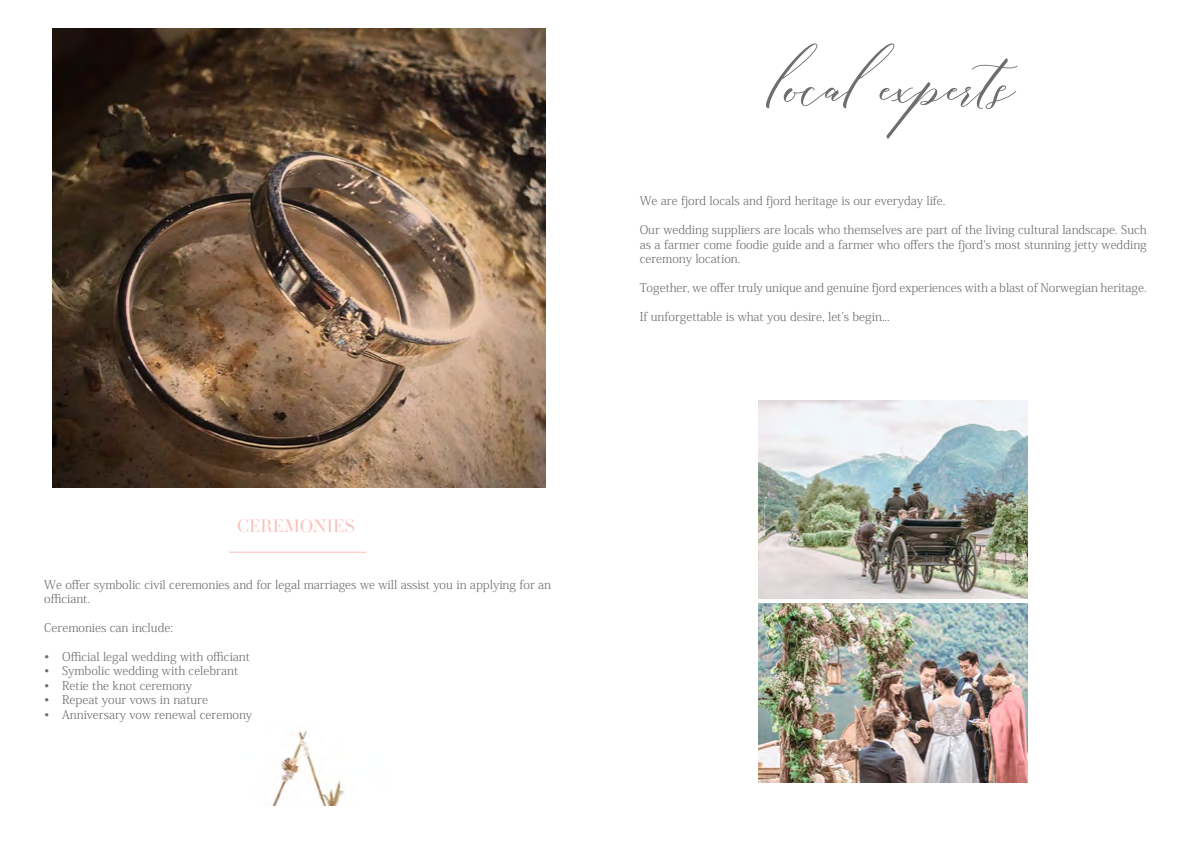
<style>
.page{position:relative;width:1191px;height:842px;background:#fff}
.page>*{position:absolute;margin:0;border:0;box-sizing:border-box;transform-origin:0 0}
.t1{font:108px "Batrisyia Script Alt";color:#6d6e71}
.t2{font:18px "Operetta 18";color:#fabfba}
.t3{font:300 12px/14.4px "Koz Min Pro";color:#6d6e71}
</style>
<div class="page">
<img style="left:52px;top:28px;width:493px;height:459px">
<hr style="left:229px;top:552px;width:137px;height:1px;background:#fabfba">
<img style="left:758px;top:400px;width:269px;height:199px">
<img style="left:758px;top:603px;width:269px;height:179px">
<img style="left:272px;top:730px;width:72px;height:76px">
<h2 class="t2" style="left:237px;top:515px;width:119px">CEREMONIES</h2>
<p class="t3" style="left:44px;top:577px;width:508px">We offer symbolic civil ceremonies and for legal marriages we will assist you in applying for an officiant.</p>
<p class="t3" style="left:44px;top:620px;width:130px">Ceremonies can include:</p>
<p class="t3" style="left:44px;top:649px;width:207px">• Official legal wedding with officiant</p>
<p class="t3" style="left:44px;top:663px;width:195px">• Symbolic wedding with celebrant</p>
<p class="t3" style="left:44px;top:678px;width:149px">• Retie the knot ceremony</p>
<p class="t3" style="left:44px;top:692px;width:165px">• Repeat your vows in nature</p>
<p class="t3" style="left:44px;top:707px;width:209px">• Anniversary vow renewal ceremony</p>
<h1 class="t1" style="left:771px;top:29px;width:246px">local experts</h1>
<p class="t3" style="left:639px;top:193px;width:307px">We are fjord locals and fjord heritage is our everyday life.</p>
<p class="t3" style="left:639px;top:222px;width:508px;text-align:justify">Our wedding suppliers are locals who themselves are part of the living cultural landscape. Such as a farmer come foodie guide and a farmer who offers the fjord's most stunning jetty wedding ceremony location.</p>
<p class="t3" style="left:639px;top:280px;width:508px">Together, we offer truly unique and genuine fjord experiences with a blast of Norwegian heritage.</p>
<p class="t3" style="left:639px;top:309px;width:252px">If unforgettable is what you desire, let's begin...</p>
</div>
